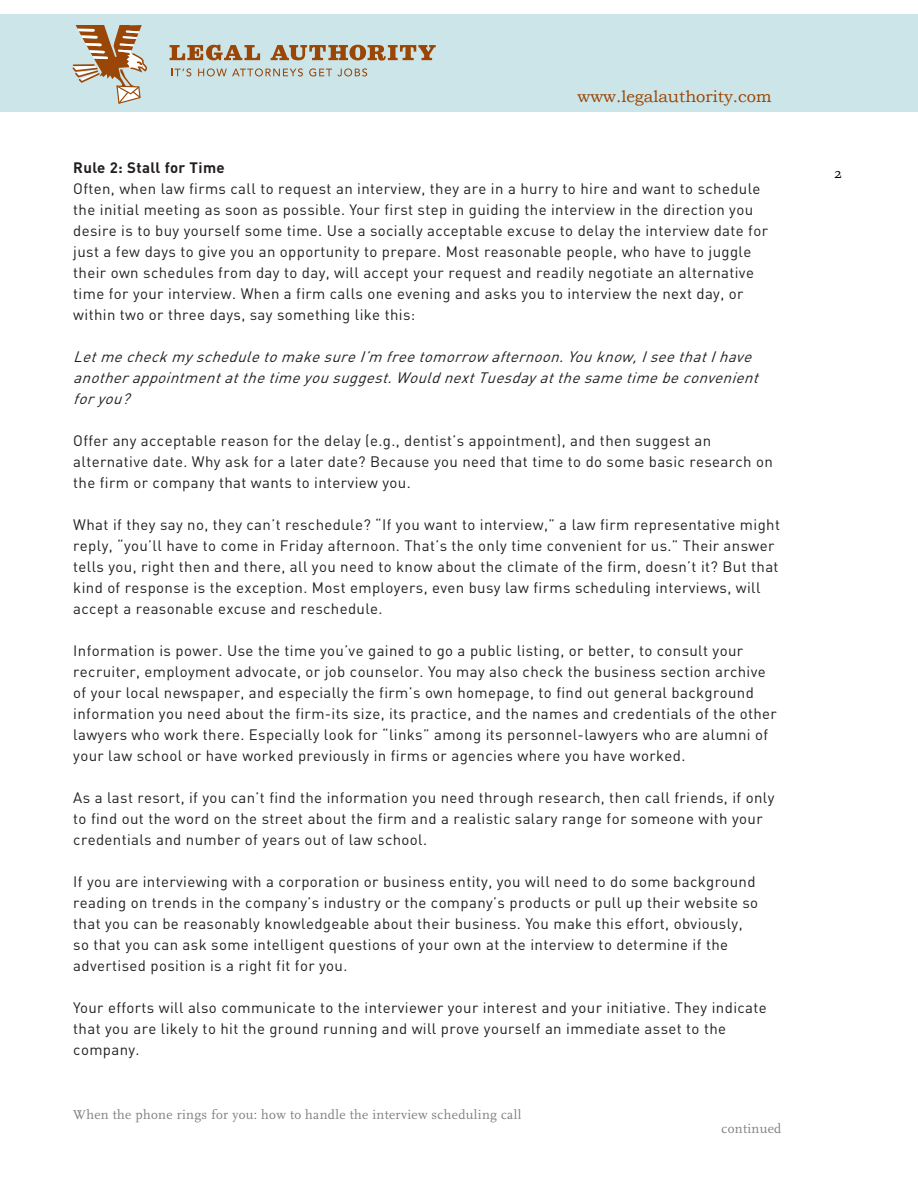
<style>
.page{position:relative;width:918px;height:1188px;background:#fff}
.page>*{position:absolute;margin:0;border:0;box-sizing:border-box;transform-origin:0 0}
.t1{font:16.5px "Bookman Old Style";color:#994606}
.body_text{font:15px/21px "DIN";letter-spacing:.025em;color:#231f20}
.body_text-2{font:italic 15px/21px "DIN";color:#231f20}
.body_text-3{font:700 15px "DIN";letter-spacing:.025em;color:#231f20}
.t2{font:13.5px "FF Scala";letter-spacing:.025em;color:#808080}
</style>
<div class="page">
<div style="left:0;top:14px;width:918px;height:97px;background:#cce5e9"></div>
<svg style="left:72px;top:25px;width:75px;height:79px"></svg>
<svg style="left:170px;top:45px;width:90px;height:15px"></svg>
<svg style="left:271px;top:45px;width:165px;height:16px"></svg>
<svg style="left:171px;top:68px;width:20px;height:8px"></svg>
<svg style="left:198px;top:68px;width:105px;height:8px"></svg>
<svg style="left:309px;top:68px;width:58px;height:8px"></svg>
<p class="t1" style="left:577px;top:86px;width:196px">www.legalauthority.com</p>
<p class="body_text-3" style="left:73px;top:158px;width:153px">Rule 2: Stall for Time</p>
<p class="body_text" style="left:73px;top:178px;width:696px">Often, when law firms call to request an interview, they are in a hurry to hire and want to schedule the initial meeting as soon as possible. Your first step in guiding the interview in the direction you desire is to buy yourself some time. Use a socially acceptable excuse to delay the interview date for just a few days to give you an opportunity to prepare. Most reasonable people, who have to juggle their own schedules from day to day, will accept your request and readily negotiate an alternative time for your interview. When a firm calls one evening and asks you to interview the next day, or within two or three days, say something like this:</p>
<p class="body_text-2" style="left:73px;top:346px;width:692px">LetmecheckmyscheduletomakesureI’m freetomorrow afternoon.Youknow,IseethatIhave anotherappointmentatthetimeyousuggest.WouldnextTuesdayatthesametimebeconvenient foryou?</p>
<p class="body_text" style="left:73px;top:430px;width:701px">Offer any acceptable reason for the delay (e.g., dentist’s appointment), and then suggest an alternative date. Why ask for a later date? Because you need that time to do some basic research on the firm or company that wants to interview you.</p>
<p class="body_text" style="left:73px;top:514px;width:708px">What if they say no, they can’t reschedule? “If you want to interview,” a law firm representative might reply, “you’ll have to come in Friday afternoon. That’s the only time convenient for us.” Their answer tells you, right then and there, all you need to know about the climate of the firm, doesn’t it? But that kind of response is the exception. Most employers, even busy law firms scheduling interviews, will accept a reasonable excuse and reschedule.</p>
<p class="body_text" style="left:73px;top:640px;width:705px">Information is power. Use the time you’ve gained to go a public listing, or better, to consult your recruiter, employment advocate, or job counselor. You may also check the business section archive of your local newspaper, and especially the firm’s own homepage, to find out general background information you need about the firm-its size, its practice, and the names and credentials of the other lawyers who work there. Especially look for “links” among its personnel-lawyers who are alumni of your law school or have worked previously in firms or agencies where you have worked.</p>
<p class="body_text" style="left:73px;top:787px;width:703px">As a last resort, if you can’t find the information you need through research, then call friends, if only to find out the word on the street about the firm and a realistic salary range for someone with your credentials and number of years out of law school.</p>
<p class="body_text" style="left:73px;top:871px;width:686px">If you are interviewing with a corporation or business entity, you will need to do some background reading on trends in the company’s industry or the company’s products or pull up their website so that you can be reasonably knowledgeable about their business. You make this effort, obviously, so that you can ask some intelligent questions of your own at the interview to determine if the advertised position is a right fit for you.</p>
<p class="body_text" style="left:73px;top:997px;width:695px">Your efforts will also communicate to the interviewer your interest and your initiative. They indicate that you are likely to hit the ground running and will prove yourself an immediate asset to the company.</p>
<p class="t2" style="left:73px;top:1107px;width:449px">When the phone rings for you: how to handle the interview scheduling call</p>
<p class="t2" style="left:722px;top:1121px;width:61px">continued</p>
</div>
